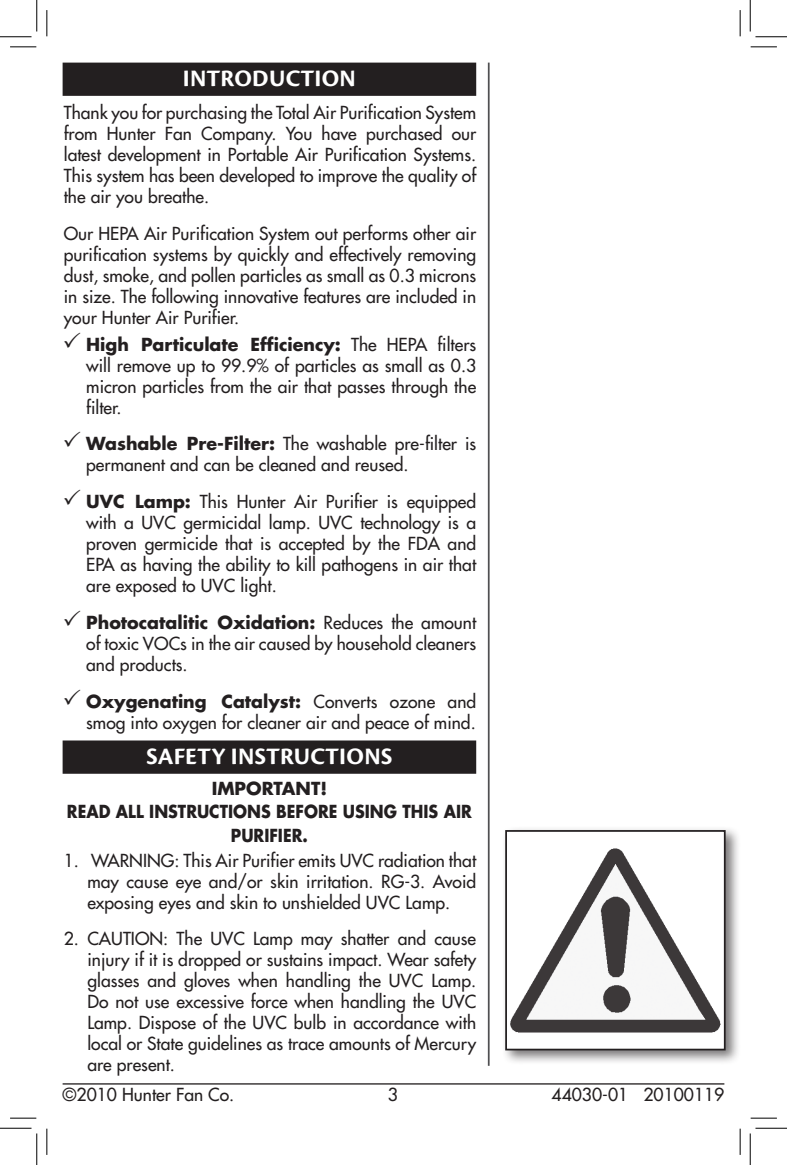
<style>
.page{position:relative;width:787px;height:1165px;background:#fff}
.page>*{position:absolute;margin:0;border:0;box-sizing:border-box;transform-origin:0 0}
.t1{font:700 24.5px "Cronos Pro";letter-spacing:.015em;color:#fff}
.t2{font:500 17.5px/21px "Futura Std";color:#231f20;text-align:justify}
.t3{font:700 17.5px/23.6px "Futura Std";color:#231f20;text-align:center}
.s1{font-weight:700}
</style>
<div class="page">
<hr style="left:63px;top:1083px;width:661px;height:1px;background:#231f20">
<hr style="left:488px;top:63px;width:1px;height:1003px;background:#505052">
<div style="left:501px;top:826px;width:239px;height:239px;background:#231f20;opacity:.6"></div>
<div style="left:506px;top:831px;width:218px;height:218px;background:#fff"></div>
<div style="left:505px;top:830px;width:220px;height:220px;border:2px solid #231f20"></div>
<img style="left:510px;top:848px;width:210px;height:184px">
<div style="left:63px;top:741px;width:412px;height:32px;background:#231f20"></div>
<div style="left:63px;top:740px;width:413px;height:34px;border:2px solid #231f20"></div>
<div style="left:63px;top:63px;width:412px;height:32px;background:#231f20"></div>
<div style="left:63px;top:63px;width:413px;height:33px;border:2px solid #231f20"></div>
<svg style="left:10px;top:47px;width:26px;height:1px"></svg>
<svg style="left:750px;top:47px;width:27px;height:1px"></svg>
<svg style="left:10px;top:1118px;width:26px;height:1px"></svg>
<svg style="left:750px;top:1118px;width:27px;height:1px"></svg>
<svg style="left:47px;top:10px;width:1px;height:26px"></svg>
<svg style="left:47px;top:1128px;width:1px;height:27px"></svg>
<svg style="left:740px;top:10px;width:1px;height:26px"></svg>
<svg style="left:740px;top:1128px;width:1px;height:27px"></svg>
<hr style="left:0;top:36px;width:32px;height:1px;background:#000">
<hr style="left:755px;top:36px;width:32px;height:1px;background:#000">
<hr style="left:0;top:1128px;width:32px;height:1px;background:#000">
<hr style="left:755px;top:1128px;width:32px;height:1px;background:#000">
<hr style="left:36px;top:0;width:1px;height:32px;background:#000">
<hr style="left:36px;top:1133px;width:1px;height:32px;background:#000">
<hr style="left:750px;top:0;width:1px;height:32px;background:#000">
<hr style="left:750px;top:1133px;width:1px;height:32px;background:#000">
<h1 class="t1" style="left:183px;top:64px;width:175px">INTRODUCTION</h1>
<p class="t2" style="left:64px;top:102px;width:414px">Thank you for purchasing the Total Air Purification System from Hunter Fan Company. You have purchased our latest development in Portable Air Purification Systems.<br>This system has been developed to improve the quality of the air you breathe.</p>
<p class="t2" style="left:64px;top:223px;width:414px">Our HEPA Air Purification System out performs other air purification systems by quickly and effectively removing dust, smoke, and pollen particles as small as 0.3 microns in size. The following innovative features are included in your Hunter Air Purifier.</p>
<p class="t2" style="left:86px;top:334px;width:391px;text-indent:-24px">✓ <span class="s1">High Particulate Efficiency:</span> The HEPA filters will remove up to 99.9% of particles as small as 0.3 micron particles from the air that passes through the filter.</p>
<p class="t2" style="left:86px;top:433px;width:391px;text-indent:-24px">✓ <span class="s1">Washable Pre-Filter:</span> The washable pre-filter is permanent and can be cleaned and reused.</p>
<p class="t2" style="left:86px;top:491px;width:391px;text-indent:-24px">✓ <span class="s1">UVC Lamp:</span> This Hunter Air Purifier is equipped with a UVC germicidal lamp. UVC technology is a proven germicide that is accepted by the FDA and EPA as having the ability to kill pathogens in air that are exposed to UVC light.</p>
<p class="t2" style="left:86px;top:612px;width:391px;text-indent:-24px">✓ <span class="s1">Photocatalitic Oxidation:</span> Reduces the amount of toxic VOCs in the air caused by household cleaners and products.</p>
<p class="t2" style="left:63px;top:691px;width:415px;text-align:right">✓ <span class="s1">Oxygenating Catalyst:</span> Converts ozone and smog into oxygen for cleaner air and peace of mind.</p>
<h1 class="t1" style="left:146px;top:742px;width:247px">SAFETY INSTRUCTI ONS</h1>
<p class="t3" style="left:67px;top:776px;width:406px">IMPORTANT!<br>READ ALL INSTRUCTIONS BEFORE USING THIS AIR<br>PURIFIER.</p>
<p class="t2" style="left:87px;top:849px;width:390px;text-indent:-24px">1. WARNING: This Air Purifier emits UVC radiation that may cause eye and/or skin irritation. RG-3. Avoid exposing eyes and skin to unshielded UVC Lamp.</p>
<p class="t2" style="left:64px;top:928px;width:47px">2. Caution</p>
<p class="t2" style="left:87px;top:928px;width:390px;text-indent:76px">: The UVC Lamp may shatter and cause injury if it is dropped or sustains impact. Wear safety glasses and gloves when handling the UVC Lamp.<br>Do not use excessive force when handling the UVC Lamp. Dispose of the UVC bulb in accordance with local or State guidelines as trace amounts of Mercury are present.</p>
<p class="t2" style="left:63px;top:1084px;width:173px">©2010 Hunter Fan Co.</p>
<p class="t2" style="left:388px;top:1084px;width:12px">3</p>
<p class="t2" style="left:551px;top:1084px;width:174px">44030-01 20100119</p>
</div>
